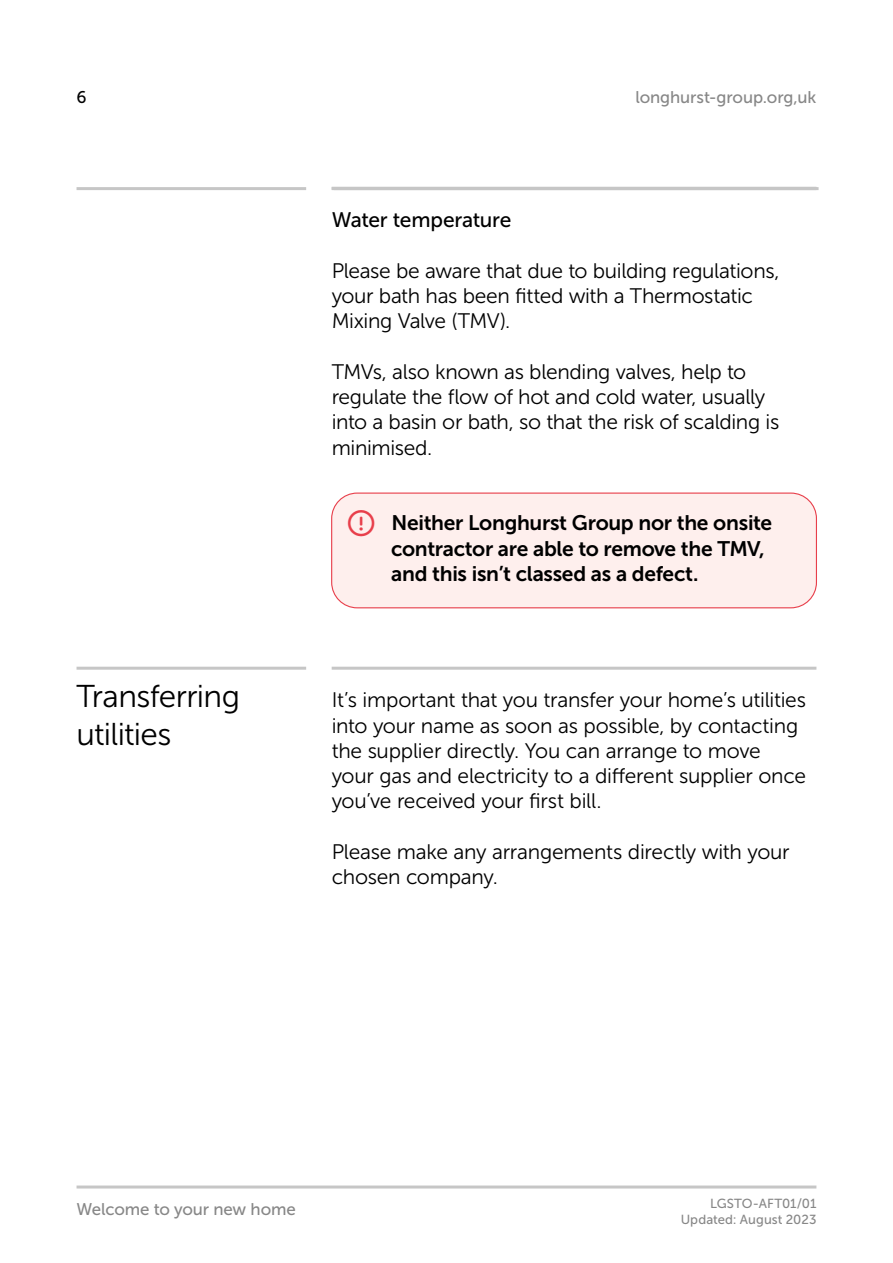
<style>
.page{position:relative;width:893px;height:1263px;background:#fff}
.page>*{position:absolute;margin:0;border:0;box-sizing:border-box;transform-origin:0 0}
.t1{font:31.5px/38px "Museo Sans 300";letter-spacing:-.02em;color:#000}
.t2{font:21px/25.2px "Museo Sans 300";letter-spacing:-.015em;color:#000}
.t3{font:21px/25.2px "Museo Sans 700";letter-spacing:-.015em;color:#000}
.t4{font:21px "Museo Sans 500";letter-spacing:-.015em;color:#000}
.t5{font:16.8px "Museo Sans 500";letter-spacing:-.005em;color:#878787}
.t6{font:16.8px "Museo Sans 500";color:#000}
.t7{font:13.2px/16.5px "Museo Sans 500";letter-spacing:.005em;color:#878787;text-align:right}
</style>
<div class="page">
<hr style="left:77px;top:1185px;width:739px;height:3px;background:#c6c6c6">
<hr style="left:77px;top:187px;width:229px;height:3px;background:#c6c6c6">
<hr style="left:332px;top:187px;width:484px;height:3px;background:#c6c6c6">
<div style="left:332px;top:493px;width:484px;height:115px;background:#feefed;border-radius:26px"></div>
<div style="left:331px;top:492px;width:486px;height:116px;border:1px solid #e83f4b;border-radius:26px"></div>
<hr style="left:332px;top:667px;width:484px;height:3px;background:#c6c6c6">
<hr style="left:334px;top:187px;width:485px;height:3px;background:#c6c6c6">
<hr style="left:77px;top:667px;width:229px;height:3px;background:#c6c6c6">
<p class="t6" style="left:77px;top:88px;width:12px">6</p>
<p class="t5" style="left:635px;top:88px;width:182px">longhurst-group.org,uk</p>
<p class="t4" style="left:332px;top:209px;width:181px">Water temperature</p>
<p class="t2" style="left:332px;top:258px;width:450px">Please be aware that due to building regulations, your bath has been fitted with a Thermostatic<br>Mixing Valve (TMV).</p>
<p class="t2" style="left:332px;top:359px;width:449px">TMVs, also known as blending valves, help to regulate the flow of hot and cold water, usually into a basin or bath, so that the risk of scalding is minimised.</p>
<p class="t3" style="left:391px;top:511px;width:382px">Neither Longhurst Group nor the onsite contractor are able to remove the TMV, and this isn’t classed as a defect.</p>
<h1 class="t1" style="left:77px;top:678px;width:165px">Transferring utilities</h1>
<p class="t2" style="left:332px;top:688px;width:476px">It’s important that you transfer your home’s utilities into your name as soon as possible, by contacting the supplier directly. You can arrange to move your gas and electricity to a different supplier once you’ve received your first bill.</p>
<p class="t2" style="left:332px;top:839px;width:460px">Please make any arrangements directly with your chosen company.</p>
<p class="t5" style="left:77px;top:1200px;width:221px">Welcome to your new home</p>
<p class="t7" style="left:681px;top:1195px;width:137px">LGSTO-AFT01/01<br>Updated: August 2023</p>
</div>
